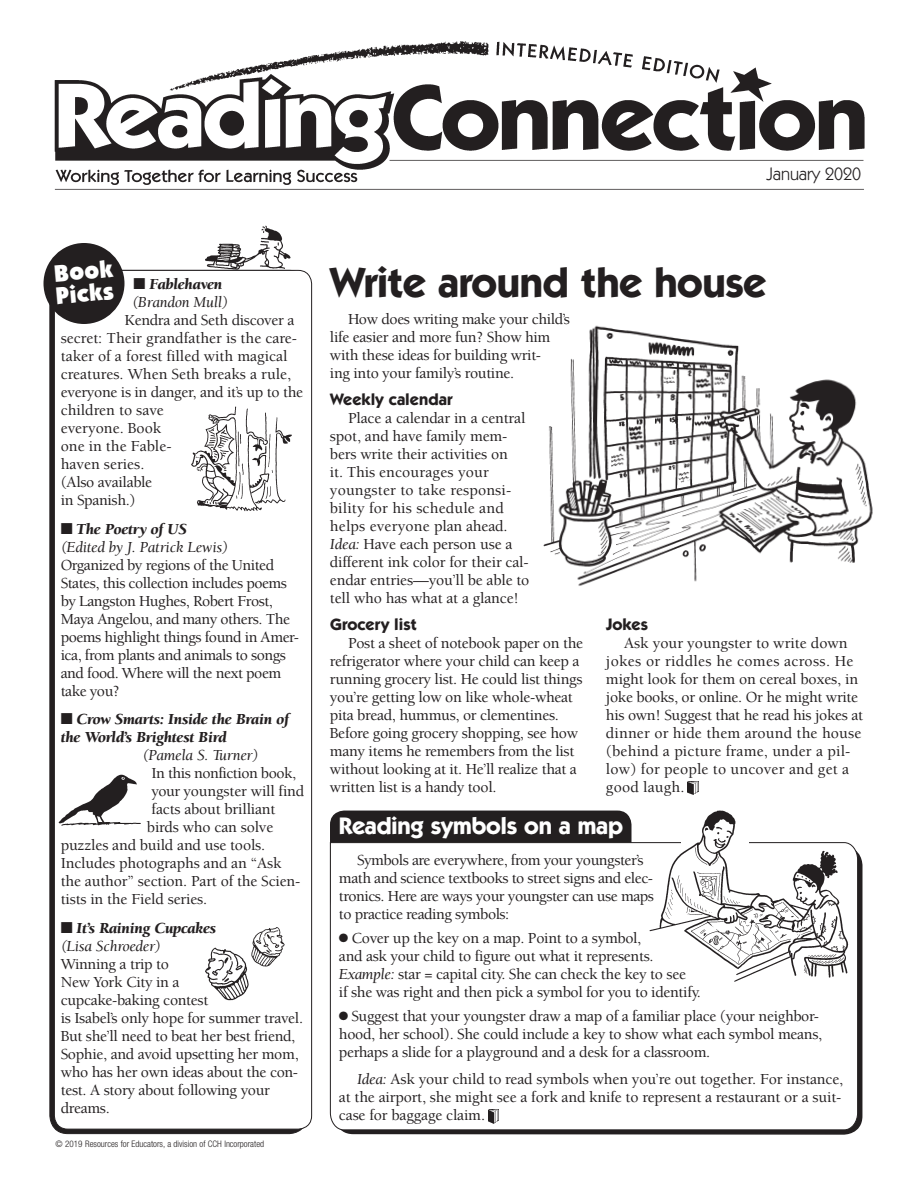
<style>
.page{position:relative;width:918px;height:1188px;background:#fff}
.page>*{position:absolute;margin:0;border:0;box-sizing:border-box;transform-origin:0 0}
.t1{font:700 42px "ITC Kabel Std";letter-spacing:-.015em;color:#231f20}
.t2{font:700 24px "ITC Kabel Std";letter-spacing:-.01em;color:#fff}
.t3{font:900 24px/22.5px "ITC Kabel Std";color:#fff}
.t4{font:18px "ITC Kabel Std";color:#231f20}
.t5{font:700 16.5px "ITC Kabel Std";letter-spacing:.005em;color:#231f20}
.t6{font:500 15.75px/18px "Berkeley Std";letter-spacing:-.02em;color:#231f20}
.t7{font:500 15.75px/18px "Berkeley Std";color:#231f20}
.t8{font:italic 900 15.75px "Berkeley Std";letter-spacing:-.015em;color:#231f20}
.t9{font:italic 15.75px "Berkeley Std";letter-spacing:-.015em;color:#231f20}
.t10{font:15.75px "Zapf Dingbats";color:#231f20}
.t11{font:300 condensed 9px "Helvetica Neue";color:#231f20}
.s1{font-weight:400;font-style:italic}
.s2{font-weight:900;font-style:italic}
</style>
<div class="page">
<img style="left:54px;top:41px;width:811px;height:149px">
<div style="left:44px;top:243px;width:80px;height:81px;background:#231f20;border-radius:50%"></div>
<img style="left:54px;top:763px;width:87px;height:72px">
<img style="left:191px;top:406px;width:101px;height:106px">
<img style="left:205px;top:947px;width:44px;height:54px">
<img style="left:245px;top:927px;width:40px;height:43px">
<img style="left:200px;top:225px;width:95px;height:45px">
<img style="left:543px;top:325px;width:330px;height:261px">
<img style="left:688px;top:781px;width:10px;height:14px">
<div style="left:331px;top:811px;width:300px;height:102px;background:#231f20;border-radius:14px"></div>
<div style="left:330px;top:811px;width:302px;height:103px;border:2px solid #231f20;border-radius:14px"></div>
<svg style="left:342px;top:853px;width:521px;height:282px;background:#454142"></svg>
<svg style="left:330px;top:842px;width:528px;height:289px"></svg>
<svg style="left:488px;top:1110px;width:11px;height:13px"></svg>
<img style="left:642px;top:810px;width:207px;height:190px">
<h1 class="t4" style="left:766px;top:164px;width:96px">January 2020</h1>
<h2 class="t3" style="left:53px;top:262px;width:61px;rotate:-5deg">Book<br>Picks</h2>
<h2 class="t1" style="left:330px;top:258px;width:438px">Write around the house</h2>
<p class="t6" style="left:330px;top:311px;width:242px;text-indent:18px">How does writing make your child’s life easier and more fun? Show him with these ideas for building writ-<br>ing into your family’s routine.</p>
<p class="t5" style="left:330px;top:390px;width:124px">Weekly calendar</p>
<p class="t6" style="left:330px;top:410px;width:201px;text-indent:18px">Place a calendar in a central spot, and have family mem&shy;bers write their activities on<br>it. This encourages your youngster to take responsi&shy;bility for his schedule and helps everyone plan ahead.<br><span class="s1">Idea:</span> Have each person use a different ink color for their cal&shy;endar entries—you’ll be able to tell who has what at a glance!</p>
<p class="t5" style="left:330px;top:615px;width:88px">Grocery list</p>
<p class="t6" style="left:330px;top:635px;width:255px;text-indent:18px">Post a sheet of notebook paper on the refrigerator where your child can keep a running grocery list. He could list things you’re getting low on like whole-wheat pita bread, hummus, or clementines.<br>Before going grocery shopping, see how many items he remembers from the list without looking at it. He’ll realize that a written list is a handy tool.</p>
<p class="t10" style="left:132px;top:269px;width:13px">■</p>
<p class="t8" style="left:133px;top:276px;width:90px">■ Fablehaven</p>
<p class="t9" style="left:132px;top:294px;width:98px">(Brandon Mull)</p>
<p class="t6" style="left:125px;top:312px;width:171px">Kendra and Seth discover a</p>
<p class="t7" style="left:61px;top:330px;width:238px">secret: Their grandfather is the care-</p>
<p class="t7" style="left:61px;top:348px;width:228px">taker of a forest filled with magical</p>
<p class="t7" style="left:61px;top:366px;width:232px">creatures. When Seth breaks a rule,</p>
<p class="t6" style="left:61px;top:384px;width:244px">everyone is in danger, and it’s up to the</p>
<p class="t7" style="left:61px;top:402px;width:105px">children to save</p>
<p class="t7" style="left:61px;top:420px;width:102px">everyone. Book</p>
<p class="t7" style="left:61px;top:438px;width:112px">one in the Fable-</p>
<p class="t7" style="left:61px;top:456px;width:85px">haven series.</p>
<p class="t6" style="left:61px;top:474px;width:93px">(Also available</p>
<p class="t6" style="left:61px;top:492px;width:76px">in Spanish.)</p>
<p class="t6" style="left:61px;top:520px;width:240px">■ <span class="s2">The Poetry of US<br></span><span class="s1">(Edited by J. Patrick Lewis)<br></span>Organized by regions of the United<br>States, this collection includes poems by Langston Hughes, Robert Frost,<br>Maya Angelou, and many others. The poems highlight things found in Amer&shy;ica, from plants and animals to songs and food. Where will the next poem take you?</p>
<p class="t8" style="left:61px;top:711px;width:230px">■ Crow Smarts: Inside the Brain of</p>
<p class="t8" style="left:61px;top:729px;width:167px">the World’s Brightest Bird</p>
<p class="t9" style="left:143px;top:747px;width:118px">(Pamela S. Turner)</p>
<p class="t6" style="left:152px;top:765px;width:146px">In this nonfiction book,</p>
<p class="t6" style="left:152px;top:783px;width:154px">your youngster will find</p>
<p class="t6" style="left:152px;top:801px;width:126px">facts about brilliant</p>
<p class="t6" style="left:147px;top:819px;width:128px">birds who can solve</p>
<p class="t6" style="left:61px;top:837px;width:206px">puzzles and build and use tools.</p>
<p class="t6" style="left:61px;top:855px;width:222px">Includes photographs and an “Ask</p>
<p class="t6" style="left:61px;top:873px;width:241px">the author” section. Part of the Scien-</p>
<p class="t6" style="left:61px;top:891px;width:148px">tists in the Field series.</p>
<p class="t6" style="left:61px;top:919px;width:244px">■ <span class="s2">It’s Raining Cupcakes<br></span><span class="s1">(Lisa Schroeder)<br></span>Winning a trip to<br>New York City in a<br>cupcake-baking contest<br>is Isabel’s only hope for summer travel.<br>But she’ll need to beat her best friend,<br>Sophie, and avoid upsetting her mom, who has her own ideas about the con&shy;test. A story about following your dreams.</p>
<p class="t5" style="left:606px;top:614px;width:44px">Jokes</p>
<p class="t7" style="left:606px;top:634px;width:259px;text-indent:18px">Ask your youngster to write down jokes or riddles he comes across. He might look for them on cereal boxes, in joke books, or online. Or he might write his own! Suggest that he read his jokes at dinner or hide them around the house (behind a picture frame, under a pil&shy;low) for people to uncover and get a good laugh.</p>
<h2 class="t2" style="left:339px;top:811px;width:286px">Reading symbols on a map</h2>
<p class="t6" style="left:339px;top:852px;width:317px;text-indent:18px">Symbols are everywhere, from your youngster’s math and science textbooks to street signs and elec&shy;tronics. Here are ways your youngster can use maps to practice reading symbols:</p>
<p class="t6" style="left:339px;top:930px;width:363px">● Cover up the key on a map. Point to a symbol,<br>and ask your child to figure out what it represents.<br><span class="s1">Example:</span> star = capital city. She can check the key to see<br>if she was right and then pick a symbol for you to identify.</p>
<p class="t6" style="left:339px;top:1008px;width:485px">● Suggest that your youngster draw a map of a familiar place (your neighbor&shy;hood, her school). She could include a key to show what each symbol means, perhaps a slide for a playground and a desk for a classroom.</p>
<p class="t6" style="left:339px;top:1071px;width:506px;text-indent:18px"><span class="s1">Idea:</span> Ask your child to read symbols when you’re out together. For instance, at the airport, she might see a fork and knife to represent a restaurant or a suit&shy;case for baggage claim.</p>
<p class="t11" style="left:56px;top:1139px;width:210px">© 2019 Resources for Educators, a division of CCH Incorporated</p>
</div>
